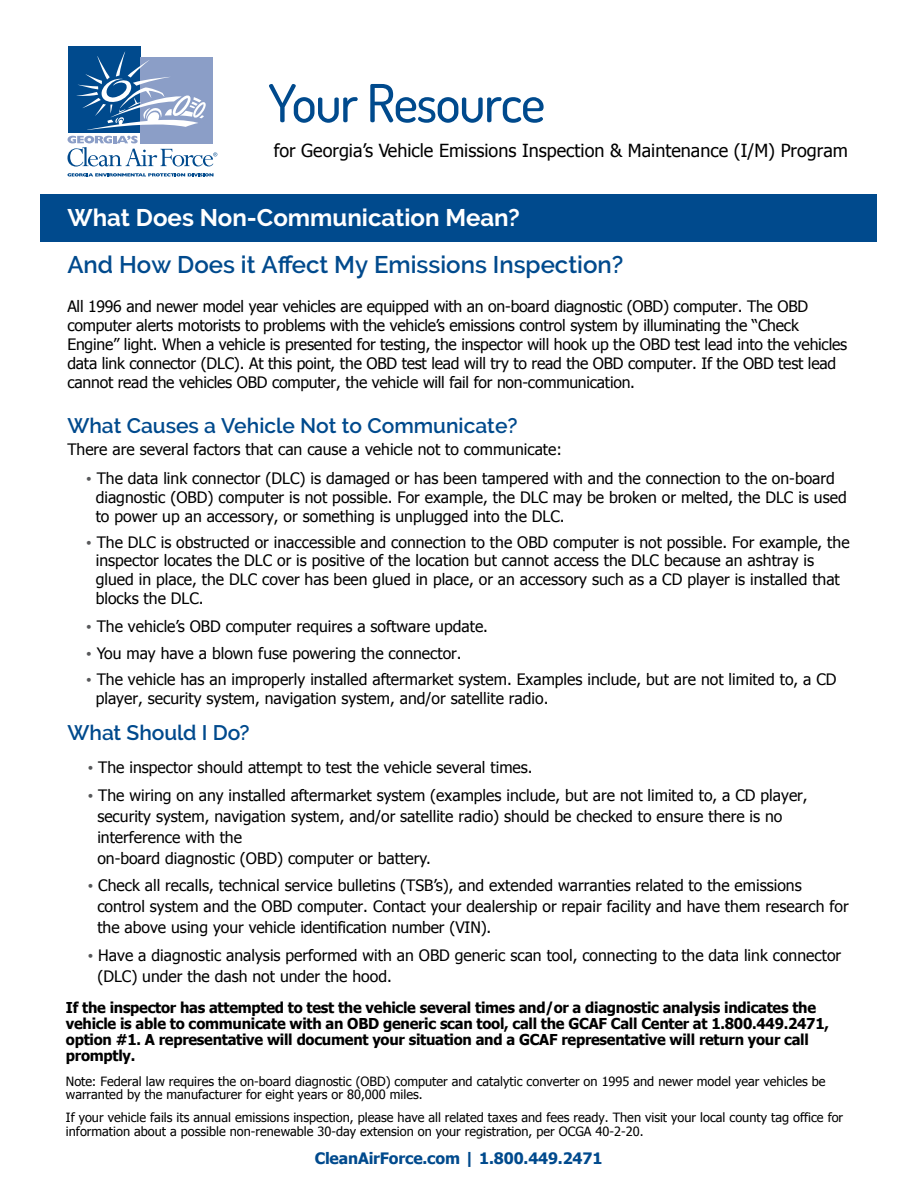
<style>
.page{position:relative;width:918px;height:1188px;background:#fff}
.page>*{position:absolute;margin:0;border:0;box-sizing:border-box;transform-origin:0 0}
.t1{font:500 52.5px "Dosis";letter-spacing:-.03em;color:#004a8d}
.t2{font:600 24px "Raleway";color:#004a8d}
.t3{font:700 24px "Raleway";color:#fff}
.t4{font:600 21px "Raleway";color:#004a8d}
.t5{font:18px "Tahoma";color:#000}
.t6{font:15.75px/18.9px "Tahoma";color:#000}
.t7{font:700 15.75px "Tahoma";letter-spacing:-.01em;color:#004a8d}
.t8{font:700 15px/15.9px "Tahoma";letter-spacing:-.02em;color:#000}
.t9{font:12.75px/13.5px "Tahoma";color:#000}
.s1{font-family:"Times New Roman";color:#57585a}
</style>
<div class="page">
<div style="left:68px;top:46px;width:72px;height:87px;background:#004a8d"></div>
<div style="left:140px;top:57px;width:73px;height:86px;background:#8b9ec7"></div>
<svg style="left:68px;top:173px;width:146px;height:3px"></svg>
<svg style="left:68px;top:136px;width:149px;height:31px"></svg>
<svg style="left:77px;top:51px;width:129px;height:79px"></svg>
<div style="left:40px;top:194px;width:838px;height:48px;background:#004a8d"></div>
<p class="t1" style="left:268px;top:69px;width:279px">Your Resource</p>
<p class="t5" style="left:274px;top:138px;width:576px">for Georgia’s Vehicle Emissions Inspection &amp; Maintenance (I/M) Program</p>
<p class="t3" style="left:68px;top:204px;width:454px">What Does Non-Communication Mean?</p>
<p class="t2" style="left:67px;top:251px;width:557px">And How Does it Affect My Emissions Inspection?</p>
<p class="t6" style="left:67px;top:296px;width:781px">All 1996 and newer model year vehicles are equipped with an on-board diagnostic (OBD) computer. The OBD computer alerts motorists to problems with the vehicle’s emissions control system by illuminating the “Check Engine” light. When a vehicle is presented for testing, the inspector will hook up the OBD test lead into the vehicles data link connector (DLC). At this point, the OBD test lead will try to read the OBD computer. If the OBD test lead cannot read the vehicles OBD computer, the vehicle will fail for non-communication.</p>
<p class="t4" style="left:67px;top:414px;width:452px">What Causes a Vehicle Not to Communicate?</p>
<p class="t6" style="left:67px;top:439px;width:496px">There are several factors that can cause a vehicle not to communicate:</p>
<p class="t6" style="left:96px;top:468px;width:752px;text-indent:-9px"><span class="s1">•</span> The data link connector (DLC) is damaged or has been tampered with and the connection to the on-board diagnostic (OBD) computer is not possible. For example, the DLC may be broken or melted, the DLC is used to power up an accessory, or something is unplugged into the DLC.</p>
<p class="t6" style="left:96px;top:532px;width:755px;text-indent:-9px"><span class="s1">•</span> The DLC is obstructed or inaccessible and connection to the OBD computer is not possible. For example, the inspector locates the DLC or is positive of the location but cannot access the DLC because an ashtray is glued in place, the DLC cover has been glued in place, or an accessory such as a CD player is installed that blocks the DLC.</p>
<p class="t6" style="left:86px;top:616px;width:403px"><span class="s1">•</span> The vehicle’s OBD computer requires a software update.</p>
<p class="t6" style="left:86px;top:643px;width:377px"><span class="s1">•</span> You may have a blown fuse powering the connector.</p>
<p class="t6" style="left:96px;top:669px;width:742px;text-indent:-9px"><span class="s1">•</span> The vehicle has an improperly installed aftermarket system. Examples include, but are not limited to, a CD player, security system, navigation system, and/or satellite radio.</p>
<p class="t4" style="left:68px;top:721px;width:184px">What Should I Do?</p>
<p class="t6" style="left:88px;top:757px;width:446px"><span class="s1">•</span> The inspector should attempt to test the vehicle several times.</p>
<p class="t6" style="left:97px;top:784px;width:712px;line-height:21px;text-indent:-9px"><span class="s1">•</span> The wiring on any installed aftermarket system (examples include, but are not limited to, a CD player, security system, navigation system, and/or satellite radio) should be checked to ensure there is no interference with the<br>on-board diagnostic (OBD) computer or battery.</p>
<p class="t6" style="left:97px;top:874px;width:753px;line-height:21px;text-indent:-9px"><span class="s1">•</span> Check all recalls, technical service bulletins (TSB’s), and extended warranties related to the emissions control system and the OBD computer. Contact your dealership or repair facility and have them research for the above using your vehicle identification number (VIN).</p>
<p class="t6" style="left:97px;top:944px;width:745px;line-height:20.9px;text-indent:-9px"><span class="s1">•</span> Have a diagnostic analysis performed with an OBD generic scan tool, connecting to the data link connector (DLC) under the dash not under the hood.</p>
<p class="t8" style="left:66px;top:999px;width:765px">If the inspector has attempted to test the vehicle several times and/or a diagnostic analysis indicates the vehicle is able to communicate with an OBD generic scan tool, call the GCAF Call Center at 1.800.449.2471, option #1. A representative will document your situation and a GCAF representative will return your call promptly.</p>
<p class="t9" style="left:66px;top:1074px;width:761px">Note: Federal law requires the on-board diagnostic (OBD) computer and catalytic converter on 1995 and newer model year vehicles be warranted by the manufacturer for eight years or 80,000 miles.</p>
<p class="t9" style="left:66px;top:1110px;width:779px">If your vehicle fails its annual emissions inspection, please have all related taxes and fees ready. Then visit your local county tag office for information about a possible non-renewable 30-day extension on your registration, per OCGA 40-2-20.</p>
<p class="t7" style="left:315px;top:1147px;width:289px">CleanAirForce.com | 1.800.449.2471</p>
</div>
